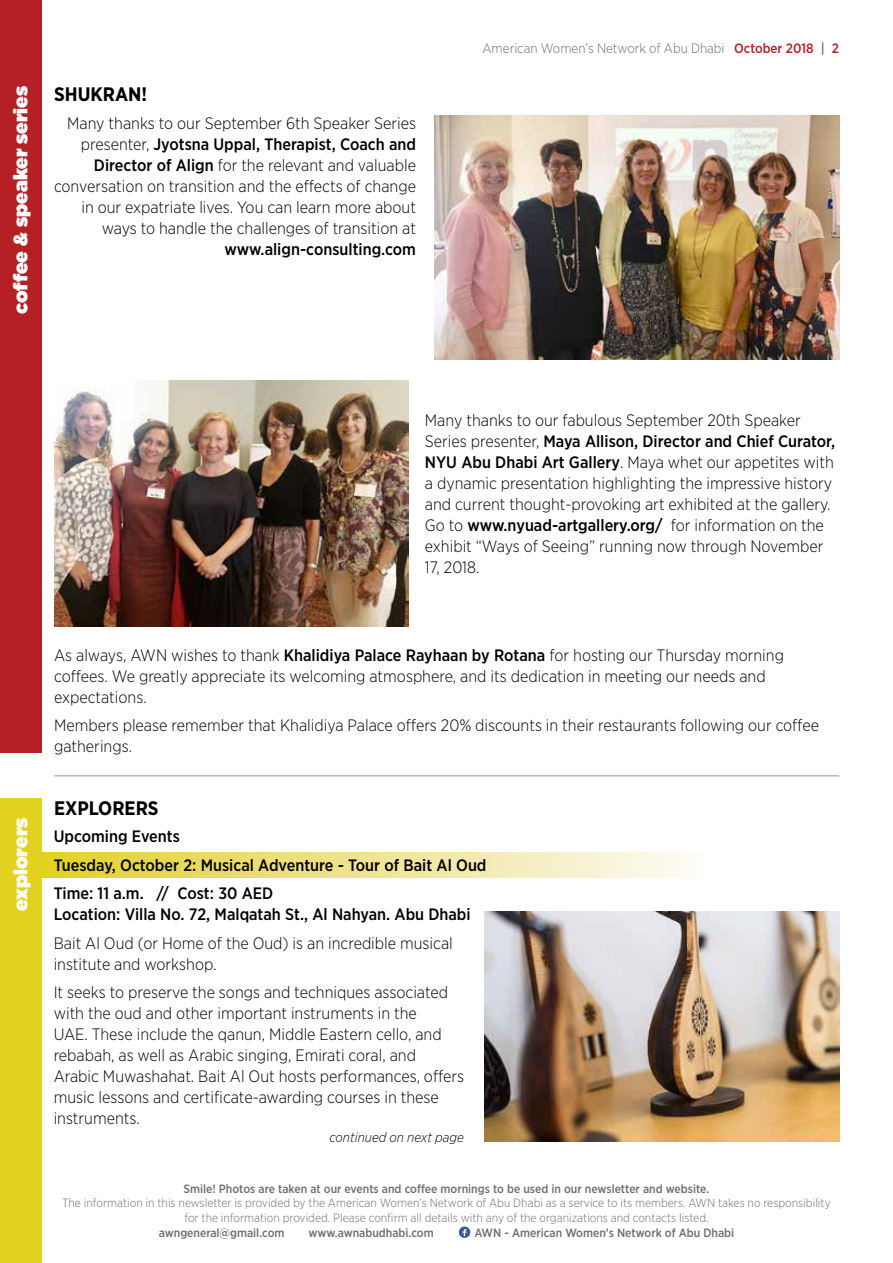
<style>
.page{position:relative;width:893px;height:1263px;background:#fff}
.page>*{position:absolute;margin:0;border:0;box-sizing:border-box;transform-origin:0 0}
.t1{font:900 19.5px "Gotham";color:#fff}
.t2{font:700 19.5px "Gotham Narrow";color:#000}
.t3{font:300 16.5px/21px "Gotham Narrow";color:#000}
.t4{font:500 16.5px/28.5px "Gotham Narrow";color:#000}
.t5{font:300 13.5px "Gotham Narrow";color:#6d6e71}
.t6{font:italic 300 13.5px "Gotham Narrow";color:#000}
.t7{font:300 12px/14.4px "Gotham Narrow";color:#6d6e71;text-align:center}
.t8{font:500 12px "Gotham Narrow";color:#6d6e71}
.s1{font-weight:500}
.s2{font-weight:500;color:#b42024}
</style>
<div class="page">
<svg style="left:459px;top:1226px;width:11px;height:12px"></svg>
<div style="left:0;top:0;width:41px;height:752px;background:#b42024"></div>
<img style="left:54px;top:381px;width:354px;height:245px">
<img style="left:435px;top:116px;width:404px;height:243px">
<hr style="left:54px;top:775px;width:785px;height:1px;background:#939598">
<div style="left:0;top:799px;width:41px;height:464px;background:#e2d11f"></div>
<div style="left:41px;top:853px;width:672px;height:24px;background:linear-gradient(to right,#e2cf2b,#fdfbfe)"></div>
<img style="left:485px;top:911px;width:354px;height:230px">
<p class="t1" style="left:9px;top:314px;width:230px;rotate:-90deg">coffee &amp; speaker series</p>
<p class="t2" style="left:54px;top:82px;width:95px">SHUKRAN!</p>
<p class="t3" style="left:54px;top:112px;width:363px;text-align:right">Many thanks to our September 6th Speaker Series presenter, <span class="s1">Jyotsna Uppal, Therapist, Coach and Director of Align</span> for the relevant and valuable conversation on transition and the effects of change in our expatriate lives. You can learn more about ways to handle the challenges of transition at</p>
<p class="t4" style="left:225px;top:235px;width:193px">www.align-consulting.com</p>
<p class="t5" style="left:483px;top:40px;width:358px">American Women’s Network of Abu Dhabi <span class="s2">October 2018</span> <span class="s1">|</span> <span class="s2">2</span></p>
<p class="t3" style="left:425px;top:409px;width:412px">Many thanks to our fabulous September 20th Speaker Series presenter, <span class="s1">Maya Allison, Director and Chief Curator, NYU Abu Dhabi Art Gallery</span>. Maya whet our appetites with a dynamic presentation highlighting the impressive history and current thought-provoking art exhibited at the gallery.<br>Go to <span class="s1">www.nyuad-artgallery.org/</span> for information on the exhibit “Ways of Seeing” running now through November 17, 2018.</p>
<p class="t1" style="left:9px;top:911px;width:95px;rotate:-90deg">explorers</p>
<p class="t3" style="left:54px;top:644px;width:731px">As always, AWN wishes to thank <span class="s1">Khalidiya Palace Rayhaan by Rotana</span> for hosting our Thursday morning coffees. We greatly appreciate its welcoming atmosphere, and its dedication in meeting our needs and expectations.</p>
<p class="t3" style="left:54px;top:715px;width:766px">Members please remember that Khalidiya Palace offers 20% discounts in their restaurants following our coffee gatherings.</p>
<p class="t2" style="left:54px;top:795px;width:106px">EXPLORERS</p>
<p class="t4" style="left:54px;top:822px;width:434px">Upcoming Events<br>Tuesday, October 2: Musical Adventure - Tour of Bait Al Oud<br>Time: 11 a.m. // Cost: 30 AED</p>
<p class="t4" style="left:54px;top:900px;width:419px">Location: Villa No. 72, Malqatah St., Al Nahyan. Abu Dhabi</p>
<p class="t3" style="left:54px;top:932px;width:401px">Bait Al Oud (or Home of the Oud) is an incredible musical institute and workshop.</p>
<p class="t3" style="left:54px;top:981px;width:412px">It seeks to preserve the songs and techniques associated with the oud and other important instruments in the<br>UAE. These include the qanun, Middle Eastern cello, and rebabah, as well as Arabic singing, Emirati coral, and Arabic Muwashahat. Bait Al Out hosts performances, offers music lessons and certificate-awarding courses in these instruments.</p>
<p class="t6" style="left:329px;top:1129px;width:136px">continued on next page</p>
<p class="t8" style="left:184px;top:1181px;width:527px">Smile! Photos are taken at our events and coffee mornings to be used in our newsletter and website.</p>
<p class="t7" style="left:62px;top:1195px;width:770px">The information in this newsletter is provided by the American Women’s Network of Abu Dhabi as a service to its members. AWN takes no responsibility for the information provided. Please confirm all details with any of the organizations and contacts listed.</p>
<p class="t8" style="left:159px;top:1226px;width:127px">awngeneral@gmail.com</p>
<p class="t8" style="left:309px;top:1226px;width:127px">www.awnabudhabi.com</p>
<p class="t8" style="left:474px;top:1226px;width:261px">AWN - American Women’s Network of Abu Dhabi</p>
</div>
